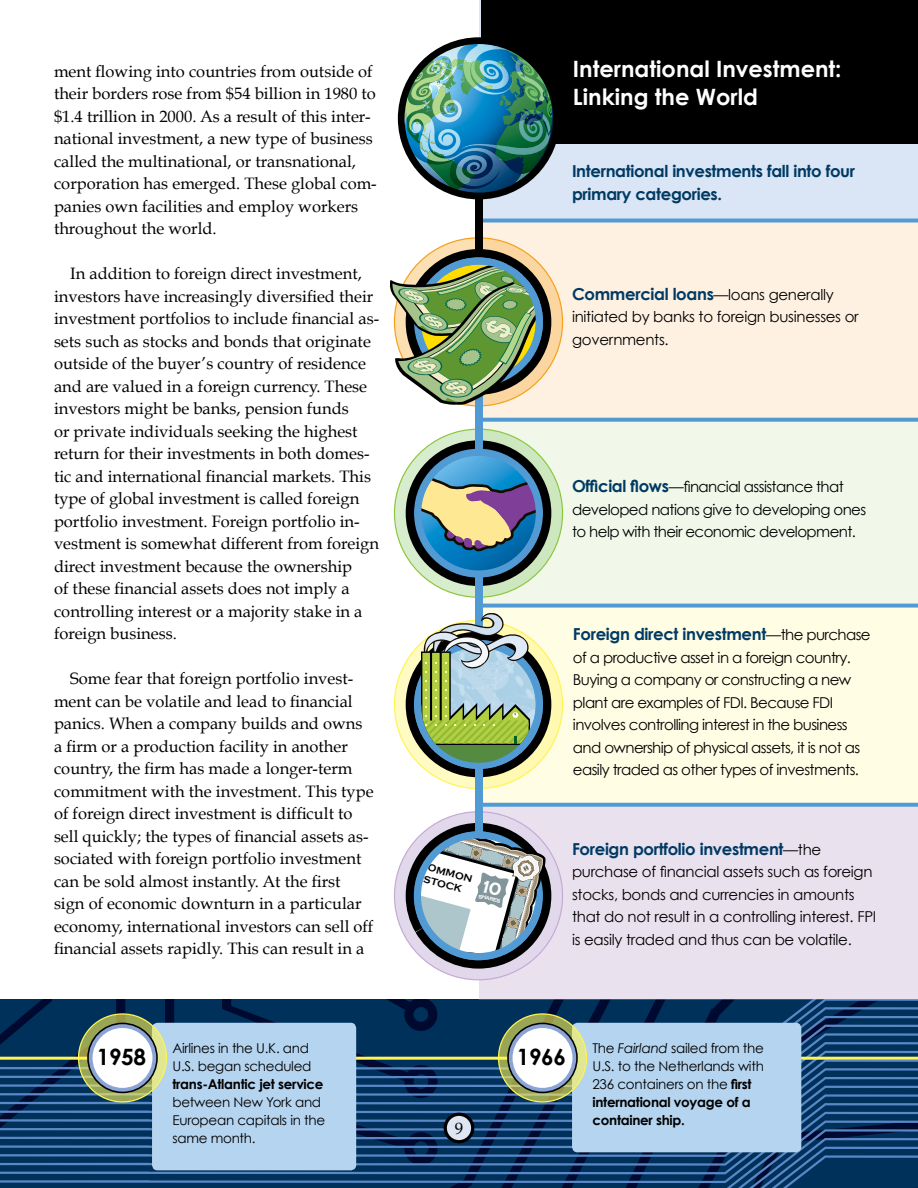
<style>
.page{position:relative;width:918px;height:1188px;background:#fff}
.page>*{position:absolute;margin:0;border:0;box-sizing:border-box;transform-origin:0 0}
.t1{font:700 22.5px/28.5px "Century Gothic";color:#fff}
.t2{font:700 22.5px "Century Gothic";letter-spacing:-.02em;color:#000}
.t3{font:16.5px/22.5px "Book Antiqua";color:#000}
.t4{font:700 16.5px/22.5px "Century Gothic";letter-spacing:-.02em;color:#003a63}
.t5{font:15px/22.5px "Century Gothic";letter-spacing:-.04em;color:#000}
.t6{font:15px/22.5px "Century Gothic";letter-spacing:-.02em;color:#000}
.t7{font:13.5px/18px "Century Gothic";letter-spacing:-.02em;color:#000}
.t8{font:700 13.5px "Century Gothic";letter-spacing:-.02em;color:#000}
.t9{font:700 10.2px/12.1px "Copperplate Gothic";color:#000;text-align:center}
.t10{font:700 6.45px "Copperplate Gothic";color:#fff}
.s1{font-weight:400;font-size:15px;color:#000}
.s2{font-weight:700;font-size:16.5px;color:#003a63}
.s3{font-style:italic}
.s4{font-weight:700}
</style>
<div class="page">
<svg style="left:0;top:1000px;width:918px;height:188px;background:#123e6a"></svg>
<div style="left:445px;top:1114px;width:28px;height:28px;background:#dee6f3;border-radius:50%"></div>
<div style="left:444px;top:1113px;width:30px;height:30px;border:3px solid #000;border-radius:50%"></div>
<div style="left:479px;top:0;width:439px;height:221px;background:#dae5f5"></div>
<div style="left:479px;top:221px;width:439px;height:197px;background:#fef1e2"></div>
<div style="left:479px;top:418px;width:439px;height:188px;background:#f1f8ea"></div>
<div style="left:479px;top:605px;width:439px;height:200px;background:#fffde4"></div>
<div style="left:479px;top:805px;width:439px;height:195px;background:#eae1ef"></div>
<div style="left:481px;top:0;width:437px;height:144px;background:#000"></div>
<svg style="left:482px;top:219px;width:436px;height:4px;background:#65a4d5"></svg>
<svg style="left:482px;top:418px;width:436px;height:4px;background:#5da1d5"></svg>
<svg style="left:482px;top:604px;width:436px;height:4px;background:#63a4d5"></svg>
<svg style="left:482px;top:803px;width:436px;height:4px;background:#5a9ed5"></svg>
<svg style="left:394px;top:238px;width:169px;height:168px;background:#f5cf95"></svg>
<div style="left:406px;top:249px;width:145px;height:146px;border:24px solid #000;border-radius:50%"></div>
<svg style="left:394px;top:429px;width:169px;height:168px;background:#c8e3b6"></svg>
<div style="left:406px;top:440px;width:145px;height:146px;border:24px solid #000;border-radius:50%"></div>
<div style="left:475px;top:386px;width:7px;height:64px;background:#519ad4"></div>
<div style="left:475px;top:198px;width:7px;height:58px;background:#000"></div>
<svg style="left:394px;top:620px;width:169px;height:169px;background:#f9f4ab"></svg>
<div style="left:475px;top:577px;width:7px;height:65px;background:#519ad4"></div>
<div style="left:406px;top:632px;width:145px;height:145px;border:24px solid #000;border-radius:50%"></div>
<svg style="left:414px;top:612px;width:129px;height:157px;background:#96ae90"></svg>
<div style="left:475px;top:768px;width:7px;height:64px;background:#519ad4"></div>
<img style="left:402px;top:44px;width:154px;height:152px">
<div style="left:398px;top:37px;width:162px;height:162px;border:7px solid #000;border-radius:50%"></div>
<svg style="left:390px;top:257px;width:153px;height:148px;background:#8aa174"></svg>
<svg style="left:412px;top:423px;width:134px;height:155px;background:#78969f"></svg>
<hr style="left:0;top:1057px;width:918px;height:3px;background:#fff453">
<div style="left:152px;top:1023px;width:204px;height:147px;background:#b5d4ef;border-radius:5px"></div>
<div style="left:572px;top:1023px;width:229px;height:129px;background:#b5d4ef;border-radius:5px"></div>
<svg style="left:499px;top:1014px;width:87px;height:88px;background:#aab365"></svg>
<div style="left:507px;top:1023px;width:71px;height:70px;border:7px solid #000;border-radius:50%"></div>
<div style="left:511px;top:1026px;width:63px;height:64px;background:#fff;border-radius:50%"></div>
<div style="left:509px;top:1024px;width:67px;height:68px;border:4px solid #8ca4d5;border-radius:50%"></div>
<svg style="left:79px;top:1014px;width:87px;height:88px;background:#aab365"></svg>
<div style="left:87px;top:1023px;width:71px;height:70px;border:7px solid #000;border-radius:50%"></div>
<div style="left:91px;top:1026px;width:63px;height:64px;background:#fff;border-radius:50%"></div>
<div style="left:89px;top:1024px;width:67px;height:68px;border:4px solid #8ca4d5;border-radius:50%"></div>
<svg style="left:394px;top:811px;width:169px;height:170px"></svg>
<p class="t3" style="left:54px;top:60px;width:324px">ment flowing into countries from outside of their borders rose from $54 billion in 1980 to $1.4 trillion in 2000. As a result of this inter&shy;national investment, a new type of business called the multinational, or transnational, corporation has emerged. These global com&shy;panies own facilities and employ workers throughout the world.</p>
<p class="t3" style="left:54px;top:262px;width:327px;text-indent:16px">In addition to foreign direct investment, investors have increasingly diversified their investment portfolios to include financial as&shy;sets such as stocks and bonds that originate outside of the buyer’s country of residence and are valued in a foreign currency. These investors might be banks, pension funds<br>or private individuals seeking the highest return for their investments in both domes&shy;tic and international financial markets. This type of global investment is called foreign portfolio investment. Foreign portfolio in&shy;vestment is somewhat different from foreign direct investment because the ownership<br>of these financial assets does not imply a controlling interest or a majority stake in a foreign business.</p>
<p class="t3" style="left:54px;top:667px;width:321px;text-indent:16px">Some fear that foreign portfolio invest&shy;ment can be volatile and lead to financial panics. When a company builds and owns a firm or a production facility in another country, the firm has made a longer-term commitment with the investment. This type of foreign direct investment is difficult to sell quickly; the types of financial assets as&shy;sociated with foreign portfolio investment can be sold almost instantly. At the first sign of economic downturn in a particular economy, international investors can sell off financial assets rapidly. This can result in a</p>
<p class="t9" style="left:421px;top:859px;width:56px;rotate:15deg">COMMON<br>STOCK</p>
<p class="t10" style="left:480px;top:892px;width:24px;rotate:14deg">shares</p>
<h1 class="t1" style="left:573px;top:54px;width:270px">International Investment:<br>Linking the World</h1>
<p class="t4" style="left:572px;top:160px;width:285px">International investments fall into four primary categories.</p>
<p class="t4" style="left:572px;top:282px;width:263px">Commercial loans<span class="s1">—loans generally</span></p>
<p class="t6" style="left:572px;top:305px;width:288px">initiated by banks to foreign businesses or governments.</p>
<p class="t5" style="left:572px;top:475px;width:296px"><span class="s2">Official flows</span>—financial assistance that developed nations give to developing ones to help with their economic development.</p>
<p class="t4" style="left:573px;top:622px;width:299px">Foreign direct investment<span class="s1">—the purchase</span></p>
<p class="t5" style="left:573px;top:646px;width:289px">of a productive asset in a foreign country.<br>Buying a company or constructing a new plant are examples of FDI. Because FDI involves controlling interest in the business and ownership of physical assets, it is not as easily traded as other types of investments.</p>
<p class="t4" style="left:572px;top:837px;width:251px">Foreign portfolio investment<span class="s1">—the</span></p>
<p class="t6" style="left:572px;top:860px;width:306px">purchase of financial assets such as foreign stocks, bonds and currencies in amounts that do not result in a controlling interest. FPI is easily traded and thus can be volatile.</p>
<p class="t7" style="left:172px;top:1039px;width:141px">Airlines in the U.K. and<br>U.S. began scheduled</p>
<p class="t8" style="left:172px;top:1076px;width:153px">trans-Atlantic jet service</p>
<p class="t7" style="left:172px;top:1093px;width:154px">between New York and<br>European capitals in the same month.</p>
<h1 class="t2" style="left:97px;top:1043px;width:51px">1958</h1>
<h1 class="t2" style="left:517px;top:1043px;width:51px">1966</h1>
<p class="t3" style="left:455px;top:1117px;width:10px">9</p>
<p class="t7" style="left:592px;top:1039px;width:173px">The <span class="s3">Fairland</span> sailed from the<br>U.S. to the Netherlands with<br>236 containers on the <span class="s4">first international voyage of a container ship.</span></p>
</div>
